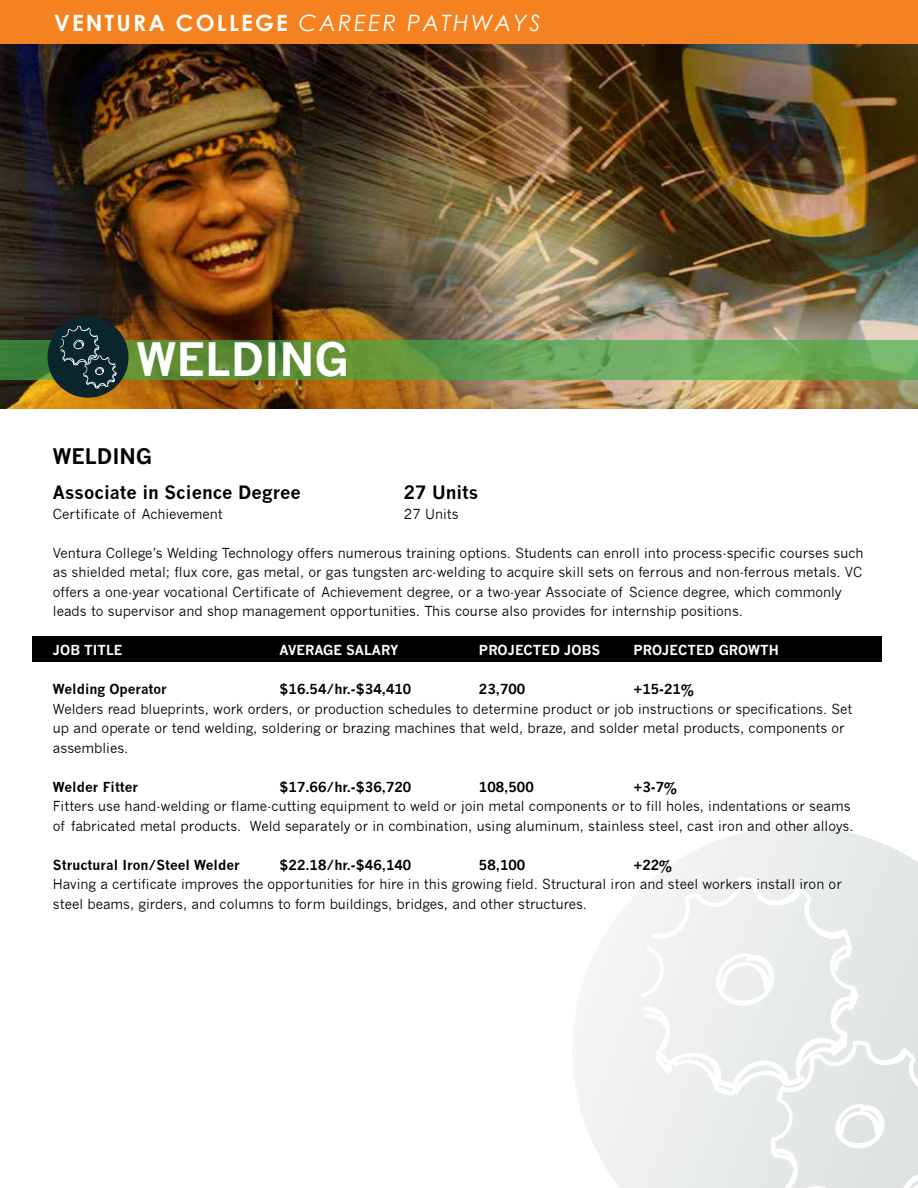
<style>
.page{position:relative;width:918px;height:1188px;background:#fff}
.page>*{position:absolute;margin:0;border:0;box-sizing:border-box;transform-origin:0 0}
.t1{font:700 45px "News Gothic";color:#fff}
.t2{font:700 22.5px "Century Gothic";letter-spacing:.1em;color:#fff}
.t3{font:700 21px "News Gothic";color:#000}
.t4{font:700 18px "News Gothic";color:#000}
.t5{font:13.5px/19.5px "News Gothic";color:#000}
.t6{font:700 13.5px "News Gothic";color:#000}
.t7{font:700 13.5px "News Gothic";color:#fff}
.s1{font-weight:400;font-style:italic}
</style>
<div class="page">
<img style="left:0;top:43px;width:918px;height:365px">
<svg style="left:0;top:340px;width:918px;height:40px;background:#639d4b"></svg>
<div style="left:32px;top:636px;width:850px;height:26px;background:#000"></div>
<div style="left:48px;top:317px;width:81px;height:81px;background:#08262c;border-radius:50%"></div>
<svg style="left:60px;top:326px;width:57px;height:63px"></svg>
<svg style="left:573px;top:826px;width:345px;height:362px;fill:#f3f4f5"></svg>
<svg style="left:639px;top:877px;width:279px;height:311px"></svg>
<div style="left:0;top:0;width:918px;height:43px;background:#f58220"></div>
<h2 class="t2" style="left:54px;top:9px;width:488px">VENTURA COLLEGE <span class="s1">CAREER PATHWAYS</span></h2>
<h1 class="t1" style="left:137px;top:332px;width:213px">WELDING</h1>
<h3 class="t3" style="left:53px;top:443px;width:100px">WELDING</h3>
<h3 class="t4" style="left:53px;top:482px;width:249px">Associate in Science Degree</h3>
<h3 class="t4" style="left:404px;top:482px;width:76px">27 Units</h3>
<p class="t5" style="left:53px;top:504px;width:171px">Certificate of Achievement</p>
<p class="t5" style="left:404px;top:504px;width:56px">27 Units</p>
<p class="t5" style="left:53px;top:543px;width:812px">Ventura College’s Welding Technology offers numerous training options. Students can enroll into process-specific courses such as shielded metal; flux core, gas metal, or gas tungsten arc-welding to acquire skill sets on ferrous and non-ferrous metals. VC offers a one-year vocational Certificate of Achievement degree, or a two-year Associate of Science degree, which commonly leads to supervisor and shop management opportunities. This course also provides for internship positions.</p>
<p class="t7" style="left:53px;top:642px;width:71px">JOB TITLE</p>
<p class="t7" style="left:279px;top:642px;width:121px">AVERAGE SALARY</p>
<p class="t7" style="left:479px;top:642px;width:123px">PROJECTED JOBS</p>
<p class="t7" style="left:633px;top:642px;width:147px">PROJECTED GROWTH</p>
<p class="t6" style="left:53px;top:681px;width:116px">Welding Operator</p>
<p class="t6" style="left:279px;top:681px;width:133px">$16.54/hr.-$34,410</p>
<p class="t6" style="left:479px;top:681px;width:48px">23,700</p>
<p class="t6" style="left:633px;top:681px;width:62px">+15-21%</p>
<p class="t5" style="left:53px;top:699px;width:801px">Welders read blueprints, work orders, or production schedules to determine product or job instructions or specifications. Set up and operate or tend welding, soldering or brazing machines that weld, braze, and solder metal products, components or assemblies.</p>
<p class="t6" style="left:53px;top:778px;width:87px">Welder Fitter</p>
<p class="t6" style="left:279px;top:778px;width:133px">$17.66/hr.-$36,720</p>
<p class="t6" style="left:479px;top:778px;width:56px">108,500</p>
<p class="t6" style="left:633px;top:778px;width:45px">+3-7%</p>
<p class="t5" style="left:53px;top:797px;width:802px">Fitters use hand-welding or flame-cutting equipment to weld or join metal components or to fill holes, indentations or seams of fabricated metal products. Weld separately or in combination, using aluminum, stainless steel, cast iron and other alloys.</p>
<p class="t6" style="left:53px;top:856px;width:189px">Structural Iron/Steel Welder</p>
<p class="t6" style="left:279px;top:856px;width:133px">$22.18/hr.-$46,140</p>
<p class="t6" style="left:479px;top:856px;width:48px">58,100</p>
<p class="t6" style="left:633px;top:856px;width:40px">+22%</p>
<p class="t5" style="left:53px;top:874px;width:790px">Having a certificate improves the opportunities for hire in this growing field. Structural iron and steel workers install iron or steel beams, girders, and columns to form buildings, bridges, and other structures.</p>
</div>
